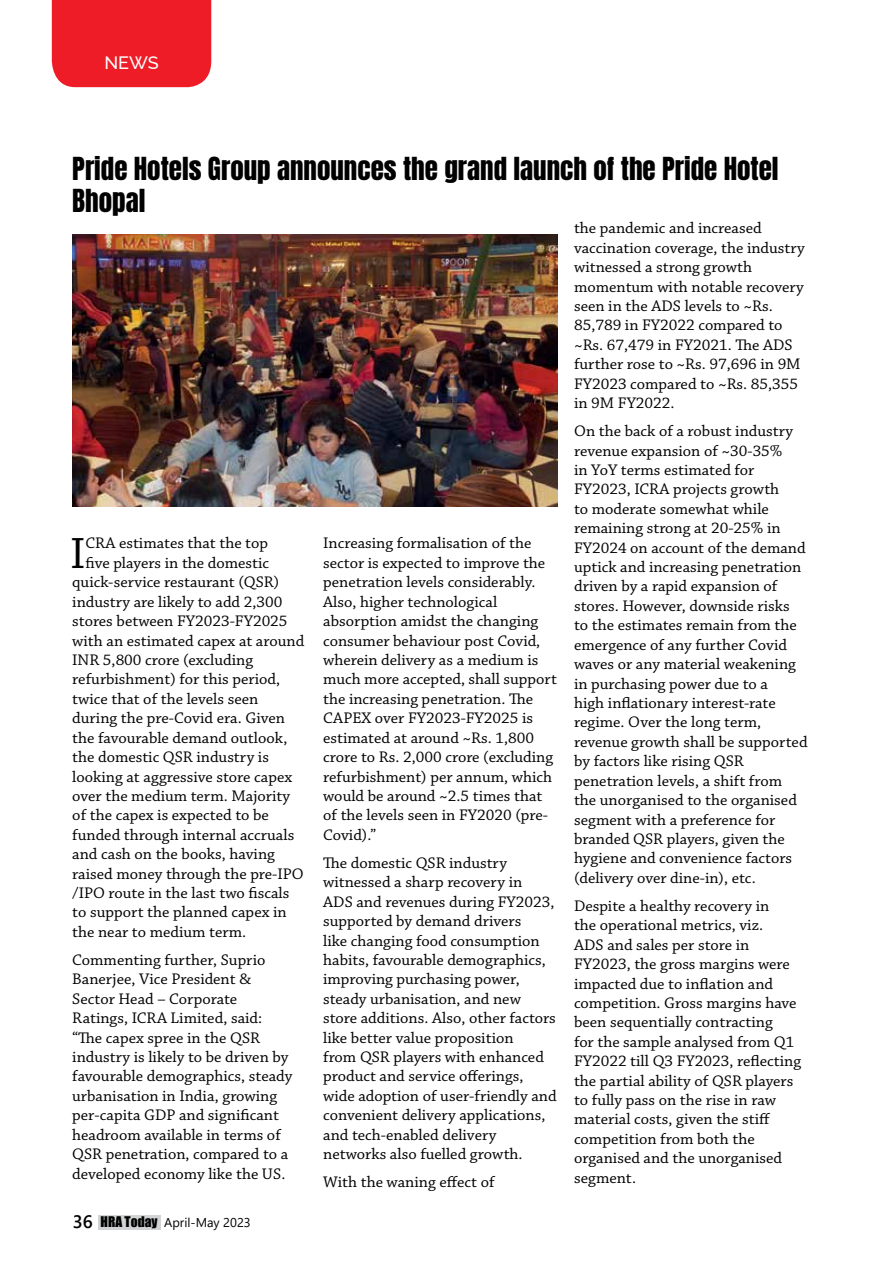
<style>
.page{position:relative;width:893px;height:1263px;background:#fff}
.page>*{position:absolute;margin:0;border:0;box-sizing:border-box;transform-origin:0 0}
.t1{font:46.05px "Chaparral Pro";color:#000}
.t2{font:27px/32.4px "Anton";color:#000}
.t3{font:500 18px "Raleway";color:#fff}
.t4{font:16.2px/19.4px "Chaparral Pro";color:#000}
.t5{font:12.75px "Segoe UI";color:#000}
.s1{font-weight:600;font-size:18px}
.s2{font-family:"Impact";font-size:13.5px}
</style>
<div class="page">
<div style="left:99px;top:1215px;width:62px;height:14px;background:#d1d3d4"></div>
<img style="left:72px;top:234px;width:485px;height:272px">
<div style="left:52px;top:0;width:159px;height:87px;background:#ed1c27"></div>
<p class="t3" style="left:104px;top:48px;width:56px">NEWS</p>
<h2 class="t2" style="left:72px;top:154px;width:708px">Pride Hotels Group announces the grand launch of the Pride Hotel<br>Bhopal</h2>
<h1 class="t1" style="left:70px;top:528px;width:17px">I</h1>
<p class="t4" style="left:85px;top:534px;width:184px">CRA estimates that the top</p>
<p class="t4" style="left:85px;top:554px;width:185px">five players in the domestic</p>
<p class="t4" style="left:72px;top:573px;width:208px">quick-service restaurant (QSR)</p>
<p class="t4" style="left:72px;top:593px;width:212px">industry are likely to add 2,300</p>
<p class="t4" style="left:72px;top:612px;width:217px">stores between FY2023-FY2025</p>
<p class="t4" style="left:72px;top:631px;width:233px">with an estimated capex at around</p>
<p class="t4" style="left:72px;top:651px;width:182px">INR 5,800 crore (excluding</p>
<p class="t4" style="left:72px;top:670px;width:209px">refurbishment) for this period,</p>
<p class="t4" style="left:72px;top:690px;width:188px">twice that of the levels seen</p>
<p class="t4" style="left:72px;top:709px;width:214px">during the pre-Covid era. Given</p>
<p class="t4" style="left:72px;top:728px;width:217px">the favourable demand outlook,</p>
<p class="t4" style="left:72px;top:748px;width:198px">the domestic QSR industry is</p>
<p class="t4" style="left:72px;top:767px;width:221px">looking at aggressive store capex</p>
<p class="t4" style="left:72px;top:787px;width:219px">over the medium term. Majority</p>
<p class="t4" style="left:72px;top:806px;width:198px">of the capex is expected to be</p>
<p class="t4" style="left:72px;top:826px;width:224px">funded through internal accruals</p>
<p class="t4" style="left:72px;top:845px;width:204px">and cash on the books, having</p>
<p class="t4" style="left:72px;top:864px;width:233px">raised money through the pre-IPO</p>
<p class="t4" style="left:72px;top:884px;width:219px">/IPO route in the last two fiscals</p>
<p class="t4" style="left:72px;top:903px;width:216px">to support the planned capex in</p>
<p class="t4" style="left:72px;top:923px;width:175px">the near to medium term.</p>
<p class="t4" style="left:72px;top:951px;width:222px">Commenting further, Suprio<br>Banerjee, Vice President &amp;<br>Sector Head – Corporate<br>Ratings, ICRA Limited, said: “The capex spree in the QSR industry is likely to be driven by favourable demographics, steady urbanisation in India, growing per-capita GDP and significant headroom available in terms of<br>QSR penetration, compared to a developed economy like the US.</p>
<p class="t5" style="left:73px;top:1210px;width:180px"><span class="s1">36</span> <span class="s2">HRA Today</span> April-May 2023</p>
<p class="t4" style="left:323px;top:534px;width:235px">Increasing formalisation of the sector is expected to improve the penetration levels considerably.<br>Also, higher technological absorption amidst the changing consumer behaviour post Covid, wherein delivery as a medium is much more accepted, shall support the increasing penetration. The<br>CAPEX over FY2023-FY2025 is estimated at around ~Rs. 1,800 crore to Rs. 2,000 crore (excluding refurbishment) per annum, which would be around ~2.5 times that of the levels seen in FY2020 (pre-<br>Covid).”</p>
<p class="t4" style="left:323px;top:854px;width:235px">The domestic QSR industry witnessed a sharp recovery in<br>ADS and revenues during FY2023, supported by demand drivers<br>like changing food consumption habits, favourable demographics, improving purchasing power, steady urbanisation, and new store additions. Also, other factors like better value proposition<br>from QSR players with enhanced product and service offerings, wide adoption of user-friendly and convenient delivery applications, and tech-enabled delivery networks also fuelled growth.</p>
<p class="t4" style="left:323px;top:1173px;width:173px">With the waning effect of</p>
<p class="t4" style="left:574px;top:219px;width:232px">the pandemic and increased vaccination coverage, the industry witnessed a strong growth momentum with notable recovery seen in the ADS levels to ~Rs.<br>85,789 in FY2022 compared to ~Rs. 67,479 in FY2021. The ADS further rose to ~Rs. 97,696 in 9M<br>FY2023 compared to ~Rs. 85,355 in 9M FY2022.</p>
<p class="t4" style="left:574px;top:422px;width:235px">On the back of a robust industry revenue expansion of ~30-35%<br>in YoY terms estimated for<br>FY2023, ICRA projects growth<br>to moderate somewhat while remaining strong at 20-25% in<br>FY2024 on account of the demand uptick and increasing penetration driven by a rapid expansion of stores. However, downside risks to the estimates remain from the emergence of any further Covid waves or any material weakening in purchasing power due to a<br>high inflationary interest-rate regime. Over the long term, revenue growth shall be supported by factors like rising QSR penetration levels, a shift from the unorganised to the organised segment with a preference for branded QSR players, given the hygiene and convenience factors (delivery over dine-in), etc.</p>
<p class="t4" style="left:574px;top:897px;width:228px">Despite a healthy recovery in<br>the operational metrics, viz.<br>ADS and sales per store in<br>FY2023, the gross margins were impacted due to inflation and competition. Gross margins have been sequentially contracting<br>for the sample analysed from Q1<br>FY2022 till Q3 FY2023, reflecting the partial ability of QSR players to fully pass on the rise in raw material costs, given the stiff competition from both the organised and the unorganised segment.</p>
</div>
